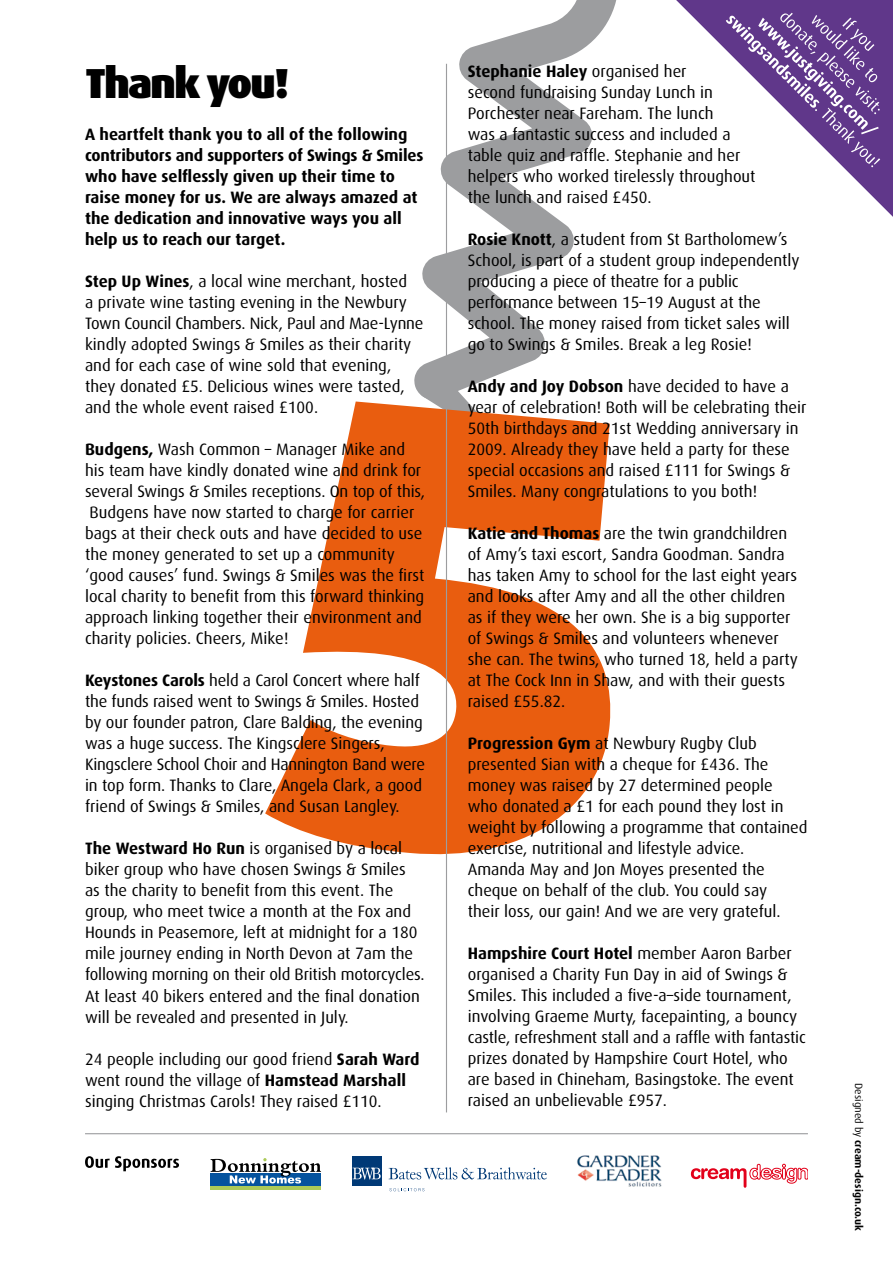
<style>
.page{position:relative;width:893px;height:1263px;background:#fff}
.page>*{position:absolute;margin:0;border:0;box-sizing:border-box;transform-origin:0 0}
.t1{font:900 42px "Dax";letter-spacing:-.05em;color:#000}
.t2{font:16.5px/21px "Dax";color:#000}
.t3{font:700 16.5px/21px "Dax";color:#000}
.t4{font:700 10.5px "Dax";color:#000}
.s1{font-weight:700}
.s2{font-weight:400}
</style>
<div class="page">
<svg style="left:414px;top:0;width:203px;height:385px"></svg>
<svg style="left:415px;top:368px;width:101px;height:29px"></svg>
<hr style="left:85px;top:1133px;width:723px;height:1px;background:#9c9d9f">
<img style="left:577px;top:1155px;width:85px;height:31px">
<svg style="left:85px;top:1156px;width:94px;height:15px"></svg>
<div style="left:211px;top:1173px;width:110px;height:14px;background:#05539e"></div>
<svg style="left:211px;top:1158px;width:110px;height:25px"></svg>
<hr style="left:211px;top:1186px;width:110px;height:4px;background:#acca58">
<svg style="left:389px;top:1167px;width:158px;height:12px"></svg>
<svg style="left:389px;top:1188px;width:35px;height:3px"></svg>
<div style="left:352px;top:1156px;width:29px;height:29px;background:#003976"></div>
<svg style="left:353px;top:1168px;width:28px;height:11px"></svg>
<svg style="left:691px;top:1164px;width:117px;height:24px"></svg>
<hr style="left:446px;top:64px;width:1px;height:1048px;background:#9c9d9f">
<svg style="left:676px;top:0;width:217px;height:217px"></svg>
<svg style="left:726px;top:13px;width:154px;height:154px"></svg>
<svg style="left:424px;top:397px;width:92px;height:58px"></svg>
<h1 class="t1" style="left:85px;top:60px;width:206px">Thank you!</h1>
<p class="t3" style="left:85px;top:124px;width:340px">A heartfelt thank you to all of the following contributors and supporters of Swings &amp; Smiles who have selflessly given up their time to raise money for us. We are always amazed at the dedication and innovative ways you all help us to reach our target.</p>
<p class="t2" style="left:85px;top:271px;width:340px"><span class="s1">Step Up Wines</span>, a local wine merchant, hosted<br>a private wine tasting evening in the Newbury Town Council Chambers. Nick, Paul and Mae-Lynne kindly adopted Swings &amp; Smiles as their charity and for each case of wine sold that evening, they donated £5. Delicious wines were tasted, and the whole event raised £100.</p>
<p class="t2" style="left:85px;top:439px;width:342px"><span class="s1">Budgens,</span> Wash Common – Manager Mike and his team have kindly donated wine and drink for several Swings &amp; Smiles receptions. On top of this, Budgens have now started to charge for carrier bags at their check outs and have decided to use the money generated to set up a community ‘good causes’ fund. Swings &amp; Smiles was the first local charity to benefit from this forward thinking approach linking together their environment and charity policies. Cheers, Mike!</p>
<p class="t2" style="left:85px;top:670px;width:341px"><span class="s1">Keystones Carols</span> held a Carol Concert where half the funds raised went to Swings &amp; Smiles. Hosted by our founder patron, Clare Balding, the evening was a huge success. The Kingsclere Singers, Kingsclere School Choir and Hannington Band were in top form. Thanks to Clare, Angela Clark, a good friend of Swings &amp; Smiles, and Susan Langley.</p>
<p class="t2" style="left:85px;top:838px;width:341px"><span class="s1">The Westward Ho Run</span> is organised by a local biker group who have chosen Swings &amp; Smiles as the charity to benefit from this event. The group, who meet twice a month at the Fox and Hounds in Peasemore, left at midnight for a 180 mile journey ending in North Devon at 7am the following morning on their old British motorcycles.<br>At least 40 bikers entered and the final donation will be revealed and presented in July.</p>
<p class="t2" style="left:85px;top:1048px;width:336px">24 people including our good friend <span class="s1">Sarah Ward </span>went round the village of <span class="s1">Hamstead Marshall </span>singing Christmas Carols! They raised £110.</p>
<p class="t2" style="left:468px;top:60px;width:289px"><span class="s1">Stephanie Haley</span> organised her<br>second fundraising Sunday Lunch in Porchester near Fareham. The lunch<br>was a fantastic success and included a table quiz and raffle. Stephanie and her helpers who worked tirelessly throughout the lunch and raised £450.</p>
<p class="t2" style="left:468px;top:228px;width:333px"><span class="s1">Rosie Knott</span>, a student from St Bartholomew’s School, is part of a student group independently producing a piece of theatre for a public performance between 15–19 August at the school. The money raised from ticket sales will go to Swings &amp; Smiles. Break a leg Rosie!</p>
<p class="t2" style="left:468px;top:375px;width:340px"><span class="s1">Andy and Joy Dobson</span> have decided to have a year of celebration! Both will be celebrating their 50th birthdays and 21st Wedding anniversary in 2009. Already they have held a party for these special occasions and raised £111 for Swings &amp; Smiles. Many congratulations to you both!</p>
<p class="t2" style="left:468px;top:522px;width:331px"><span class="s1">Katie and Thomas</span> are the twin grandchildren of Amy’s taxi escort, Sandra Goodman. Sandra has taken Amy to school for the last eight years and looks after Amy and all the other children as if they were her own. She is a big supporter of Swings &amp; Smiles and volunteers whenever she can. The twins, who turned 18, held a party at The Cock Inn in Shaw, and with their guests raised £55.82.</p>
<p class="t2" style="left:468px;top:732px;width:341px"><span class="s1">Progression Gym</span> at Newbury Rugby Club presented Sian with a cheque for £436. The money was raised by 27 determined people<br>who donated a £1 for each pound they lost in weight by following a programme that contained exercise, nutritional and lifestyle advice.<br>Amanda May and Jon Moyes presented the cheque on behalf of the club. You could say<br>their loss, our gain! And we are very grateful.</p>
<p class="t2" style="left:468px;top:942px;width:340px"><span class="s1">Hampshire Court Hotel</span> member Aaron Barber organised a Charity Fun Day in aid of Swings &amp; Smiles. This included a five-a–side tournament, involving Graeme Murty, facepainting, a bouncy castle, refreshment stall and a raffle with fantastic prizes donated by Hampshire Court Hotel, who are based in Chineham, Basingstoke. The event raised an unbelievable £957.</p>
<p class="t4" style="left:865px;top:1083px;width:149px;rotate:90deg"><span class="s2">Designed by</span> cream-design.co.uk</p>
</div>
